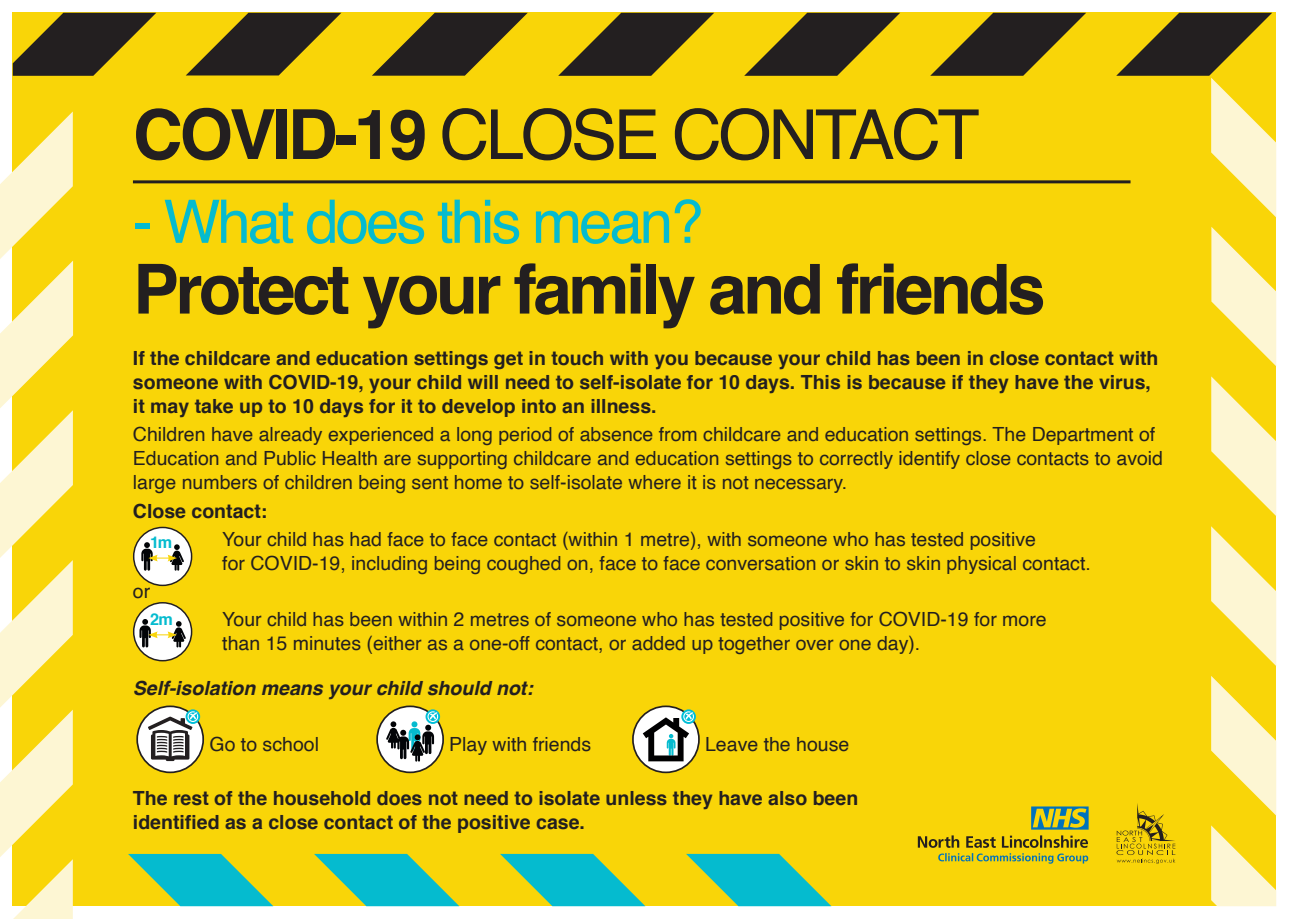
<style>
.page{position:relative;width:1289px;height:919px;background:#fff}
.page>*{position:absolute;margin:0;border:0;box-sizing:border-box;transform-origin:0 0}
.t1{font:700 69px "Helvetica";letter-spacing:-.05em;color:#231f20}
.t2{font:69px "Helvetica";letter-spacing:-.05em;color:#231f20}
.t3{font:60px "Helvetica";letter-spacing:-.05em;color:#05bbcf}
.t4{font:19.5px/24px "Helvetica";color:#231f20}
.t5{font:700 19.5px/24px "Helvetica";color:#231f20}
.t6{font:italic 700 19.5px "Helvetica";color:#231f20}
.t7{font:700 16.2px "Helvetica";color:#05bbcf}
.s1{font-weight:700}
</style>
<div class="page">
<div style="left:13px;top:13px;width:1263px;height:893px;background:#f9d508"></div>
<svg style="left:558px;top:13px;width:156px;height:63px"></svg>
<svg style="left:744px;top:13px;width:156px;height:63px"></svg>
<svg style="left:930px;top:13px;width:156px;height:63px"></svg>
<svg style="left:372px;top:13px;width:155px;height:63px"></svg>
<svg style="left:186px;top:13px;width:155px;height:62px"></svg>
<svg style="left:13px;top:13px;width:143px;height:63px"></svg>
<svg style="left:1211px;top:526px;width:65px;height:140px"></svg>
<svg style="left:1211px;top:676px;width:65px;height:139px"></svg>
<svg style="left:1211px;top:825px;width:65px;height:81px"></svg>
<svg style="left:1211px;top:376px;width:65px;height:140px"></svg>
<svg style="left:1211px;top:227px;width:65px;height:139px"></svg>
<svg style="left:1116px;top:13px;width:160px;height:204px"></svg>
<svg style="left:686px;top:853px;width:145px;height:53px"></svg>
<svg style="left:128px;top:853px;width:145px;height:53px"></svg>
<svg style="left:314px;top:853px;width:145px;height:53px"></svg>
<svg style="left:500px;top:853px;width:145px;height:53px"></svg>
<svg style="left:0;top:111px;width:73px;height:807px"></svg>
<hr style="left:133px;top:180px;width:997px;height:3px;background:#231f20">
<svg style="left:1116px;top:803px;width:59px;height:60px"></svg>
<svg style="left:938px;top:853px;width:150px;height:10px"></svg>
<svg style="left:917px;top:835px;width:170px;height:12px"></svg>
<svg style="left:1031px;top:806px;width:57px;height:23px"></svg>
<svg style="left:377px;top:706px;width:66px;height:66px"></svg>
<div style="left:376px;top:705px;width:68px;height:68px;border:2px solid #231f20;border-radius:50%"></div>
<svg style="left:425px;top:709px;width:15px;height:14px"></svg>
<svg style="left:386px;top:711px;width:52px;height:50px;background:#96a8aa"></svg>
<svg style="left:633px;top:706px;width:66px;height:66px"></svg>
<div style="left:632px;top:705px;width:67px;height:68px;border:2px solid #231f20;border-radius:50%"></div>
<svg style="left:681px;top:709px;width:15px;height:14px"></svg>
<svg style="left:642px;top:711px;width:52px;height:50px;background:#9baaaa"></svg>
<svg style="left:137px;top:706px;width:66px;height:66px"></svg>
<div style="left:136px;top:705px;width:68px;height:68px;border:2px solid #231f20;border-radius:50%"></div>
<svg style="left:186px;top:709px;width:14px;height:14px"></svg>
<svg style="left:148px;top:711px;width:50px;height:50px;background:#a6abac"></svg>
<div style="left:134px;top:527px;width:58px;height:58px;background:#fff;border-radius:50%"></div>
<div style="left:133px;top:526px;width:59px;height:60px;border:1px solid #231f20;border-radius:50%"></div>
<svg style="left:141px;top:542px;width:43px;height:28px"></svg>
<div style="left:134px;top:602px;width:58px;height:58px;background:#fff;border-radius:50%"></div>
<div style="left:133px;top:602px;width:59px;height:59px;border:1px solid #231f20;border-radius:50%"></div>
<svg style="left:139px;top:619px;width:47px;height:28px"></svg>
<p class="t2" style="left:133px;top:81px;width:848px"><span class="s1">COVID-19</span> CLOSE CONTACT</p>
<p class="t3" style="left:133px;top:175px;width:572px">- What does this mean?</p>
<p class="t1" style="left:133px;top:233px;width:914px">Protect your family and friends</p>
<p class="t5" style="left:133px;top:346px;width:1027px">If the childcare and education settings get in touch with you because your child has been in close contact with someone with COVID-19, your child will need to self-isolate for 10 days. This is because if they have the virus, it may take up to 10 days for it to develop into an illness.</p>
<p class="t4" style="left:133px;top:423px;width:1031px">Children have already experienced a long period of absence from childcare and education settings. The Department of<br>Education and Public Health are supporting childcare and education settings to correctly identify close contacts to avoid large numbers of children being sent home to self-isolate where it is not necessary.</p>
<p class="t5" style="left:133px;top:499px;width:136px">Close contact:</p>
<p class="t4" style="left:222px;top:527px;width:870px">Your child has had face to face contact (within 1 metre), with someone who has tested positive<br>for COVID-19, including being coughed on, face to face conversation or skin to skin physical contact.</p>
<p class="t4" style="left:133px;top:580px;width:19px">or</p>
<p class="t4" style="left:222px;top:608px;width:826px">Your child has been within 2 metres of someone who has tested positive for COVID-19 for more than 15 minutes (either as a one-off contact, or added up together over one day).</p>
<p class="t7" style="left:150px;top:529px;width:23px">1m</p>
<p class="t7" style="left:150px;top:606px;width:24px">2m</p>
<p class="t6" style="left:133px;top:672px;width:401px">Self-isolation means your child should not:</p>
<p class="t4" style="left:209px;top:732px;width:111px">Go to school</p>
<p class="t4" style="left:449px;top:732px;width:143px">Play with friends</p>
<p class="t4" style="left:705px;top:732px;width:146px">Leave the house</p>
<p class="t5" style="left:133px;top:785px;width:726px">The rest of the household does not need to isolate unless they have also been identified as a close contact of the positive case.</p>
</div>
